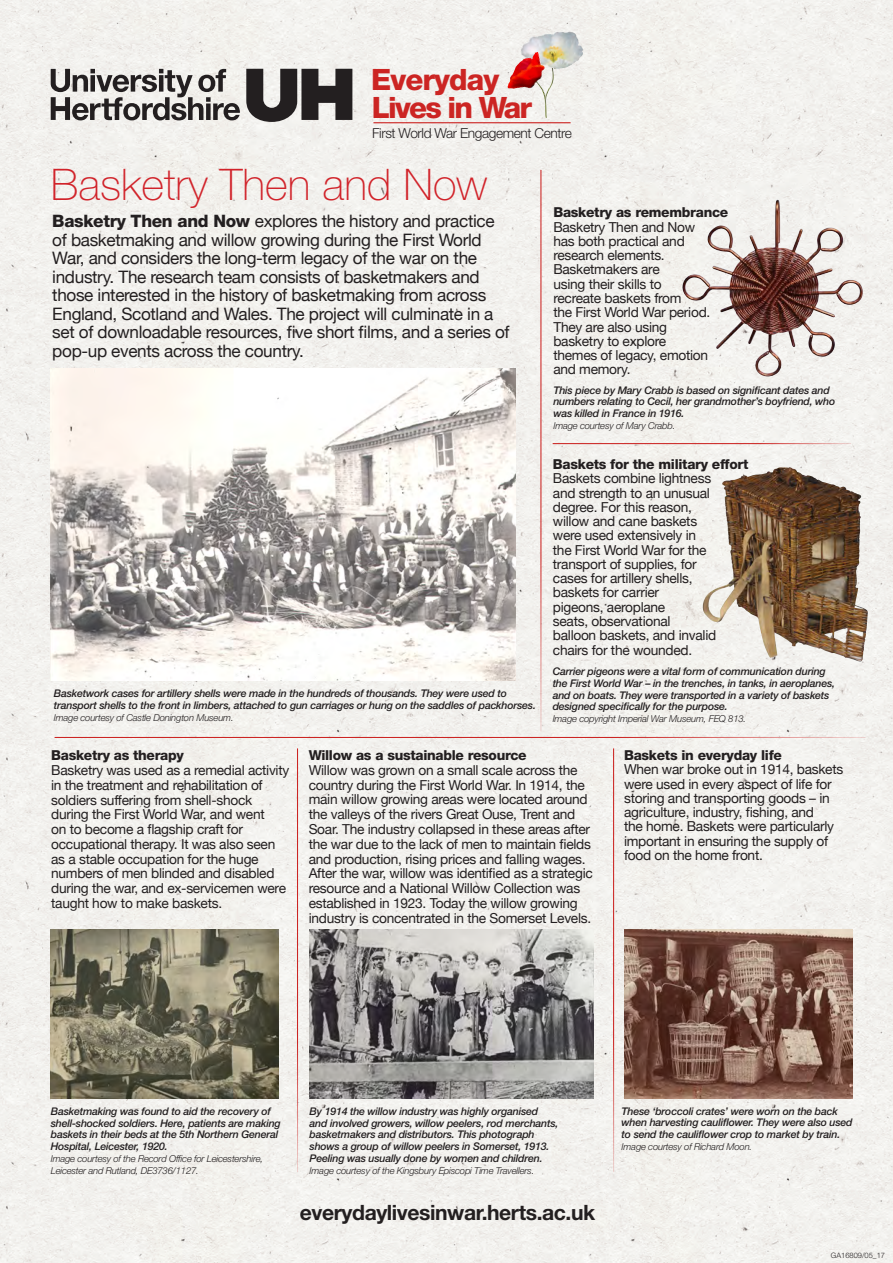
<style>
.page{position:relative;width:893px;height:1263px;background:#f2f1ee}
.page>*{position:absolute;margin:0;border:0;box-sizing:border-box;transform-origin:0 0}
.t1{font:100 43.65px "Helvetica Neue";color:#d1232a}
.t2{font:800 29.55px "Helvetica Neue";letter-spacing:-.045em;color:#cc2523}
.t3{font:700 21.15px "Helvetica Neue";letter-spacing:-.02em;color:#231f20}
.t4{font:17.1px/18.5px "Helvetica Neue";letter-spacing:-.02em;color:#231f20}
.t5{font:13.8px/14.2px "Helvetica Neue";letter-spacing:-.02em;color:#231f20}
.t6{font:800 13.8px "Helvetica Neue";letter-spacing:-.02em;color:#231f20}
.t7{font:300 13.8px "Helvetica Neue";letter-spacing:-.03em;color:#231f20}
.t8{font:italic 500 10.5px/11.9px "Helvetica Neue";letter-spacing:-.02em;color:#231f20}
.t9{font:italic 300 9.45px/11.9px "Helvetica Neue";letter-spacing:-.02em;color:#231f20}
.t10{font:300 7.5px "Helvetica Neue";color:#231f20}
.s1{font-weight:800}
</style>
<div class="page">
<img style="left:51px;top:369px;width:465px;height:311px">
<hr style="left:55px;top:737px;width:810px;height:1px;background:#cc2523">
<img style="left:701px;top:467px;width:143px;height:191px">
<hr style="left:540px;top:170px;width:1px;height:562px;background:#cc2523">
<hr style="left:553px;top:443px;width:298px;height:1px;background:#cc2523">
<hr style="left:297px;top:748px;width:1px;height:424px;background:#cc2523">
<hr style="left:613px;top:748px;width:1px;height:424px;background:#cc2523">
<img style="left:50px;top:929px;width:229px;height:169px">
<img style="left:309px;top:929px;width:285px;height:169px">
<img style="left:624px;top:929px;width:228px;height:169px">
<img style="left:682px;top:200px;width:153px;height:178px">
<svg style="left:51px;top:69px;width:301px;height:53px"></svg>
<hr style="left:373px;top:122px;width:198px;height:1px;background:#cc2523">
<img style="left:531px;top:69px;width:23px;height:49px">
<img style="left:519px;top:32px;width:62px;height:37px">
<img style="left:508px;top:52px;width:37px;height:37px">
<p class="t2" style="left:371px;top:62px;width:130px">Everyday</p>
<p class="t2" style="left:372px;top:90px;width:162px">Lives in War</p>
<p class="t7" style="left:372px;top:124px;width:201px">First World War Engagement Centre</p>
<p class="t1" style="left:51px;top:160px;width:438px">Basketry Then and Now</p>
<p class="t4" style="left:52px;top:211px;width:459px"><span class="s1">Basketry Then and Now</span> explores the history and practice of basketmaking and willow growing during the First World War, and considers the long-term legacy of the war on the industry. The research team consists of basketmakers and those interested in the history of basketmaking from across England, Scotland and Wales. The project will culminate in a set of downloadable resources, five short films, and a series of pop-up events across the country.</p>
<p class="t8" style="left:54px;top:687px;width:484px">Basketwork cases for artillery shells were made in the hundreds of thousands. They were used to transport shells to the front in limbers, attached to gun carriages or hung on the saddles of packhorses.</p>
<p class="t9" style="left:54px;top:711px;width:181px">Image courtesy of Castle Donington Museum.</p>
<p class="t6" style="left:553px;top:204px;width:176px">Basketry as remembrance</p>
<p class="t5" style="left:553px;top:219px;width:158px">Basketry Then and Now has both practical and research elements.<br>Basketmakers are<br>using their skills to recreate baskets from<br>the First World War period.<br>They are also using basketry to explore themes of legacy, emotion and memory.</p>
<p class="t8" style="left:553px;top:384px;width:283px">This piece by Mary Crabb is based on significant dates and numbers relating to Cecil, her grandmother’s boyfriend, who was killed in France in 1916.</p>
<p class="t9" style="left:553px;top:420px;width:124px">Image courtesy of Mary Crabb.</p>
<p class="t6" style="left:553px;top:456px;width:197px">Baskets for the military effort</p>
<p class="t5" style="left:553px;top:471px;width:165px">Baskets combine lightness and strength to an unusual degree. For this reason, willow and cane baskets were used extensively in the First World War for the transport of supplies, for cases for artillery shells, baskets for carrier<br>pigeons, aeroplane<br>seats, observational balloon baskets, and invalid chairs for the wounded.</p>
<p class="t8" style="left:553px;top:666px;width:284px">Carrier pigeons were a vital form of communication during the First World War – in the trenches, in tanks, in aeroplanes, and on boats. They were transported in a variety of baskets designed specifically for the purpose.</p>
<p class="t9" style="left:553px;top:713px;width:195px">Image copyright Imperial War Museum, FEQ 813.</p>
<p class="t6" style="left:51px;top:747px;width:134px">Basketry as therapy</p>
<p class="t5" style="left:51px;top:762px;width:240px;line-height:14.9px">Basketry was used as a remedial activity in the treatment and rehabilitation of soldiers suffering from shell-shock during the First World War, and went<br>on to become a flagship craft for occupational therapy. It was also seen as a stable occupation for the huge numbers of men blinded and disabled during the war, and ex-servicemen were taught how to make baskets.</p>
<p class="t6" style="left:309px;top:747px;width:219px">Willow as a sustainable resource</p>
<p class="t5" style="left:309px;top:762px;width:286px;line-height:14.9px">Willow was grown on a small scale across the country during the First World War. In 1914, the main willow growing areas were located around the valleys of the rivers Great Ouse, Trent and Soar. The industry collapsed in these areas after the war due to the lack of men to maintain fields and production, rising prices and falling wages.<br>After the war, willow was identified as a strategic resource and a National Willow Collection was established in 1923. Today the willow growing industry is concentrated in the Somerset Levels.</p>
<p class="t6" style="left:624px;top:747px;width:159px">Baskets in everyday life</p>
<p class="t5" style="left:624px;top:762px;width:221px">When war broke out in 1914, baskets were used in every aspect of life for storing and transporting goods – in agriculture, industry, fishing, and<br>the home. Baskets were particularly important in ensuring the supply of food on the home front.</p>
<p class="t8" style="left:51px;top:1105px;width:232px">Basketmaking was found to aid the recovery of shell-shocked soldiers. Here, patients are making baskets in their beds at the 5th Northern General Hospital, Leicester, 1920.</p>
<p class="t9" style="left:51px;top:1152px;width:214px">Image courtesy of the Record Office for Leicestershire,<br>Leicester and Rutland, DE3736/1127.</p>
<p class="t8" style="left:310px;top:1105px;width:250px">By 1914 the willow industry was highly organised and involved growers, willow peelers, rod merchants, basketmakers and distributors. This photograph shows a group of willow peelers in Somerset, 1913.<br>Peeling was usually done by women and children.</p>
<p class="t9" style="left:310px;top:1164px;width:226px">Image courtesy of the Kingsbury Episcopi Time Travellers.</p>
<p class="t3" style="left:300px;top:1199px;width:297px">everydaylivesinwar.herts.ac.uk</p>
<p class="t8" style="left:622px;top:1105px;width:233px">These ‘broccoli crates’ were worn on the back when harvesting cauliflower. They were also used to send the cauliflower crop to market by train.</p>
<p class="t9" style="left:622px;top:1140px;width:132px">Image courtesy of Richard Moon.</p>
<p class="t10" style="left:831px;top:1250px;width:56px">GA16809/05_17</p>
</div>
